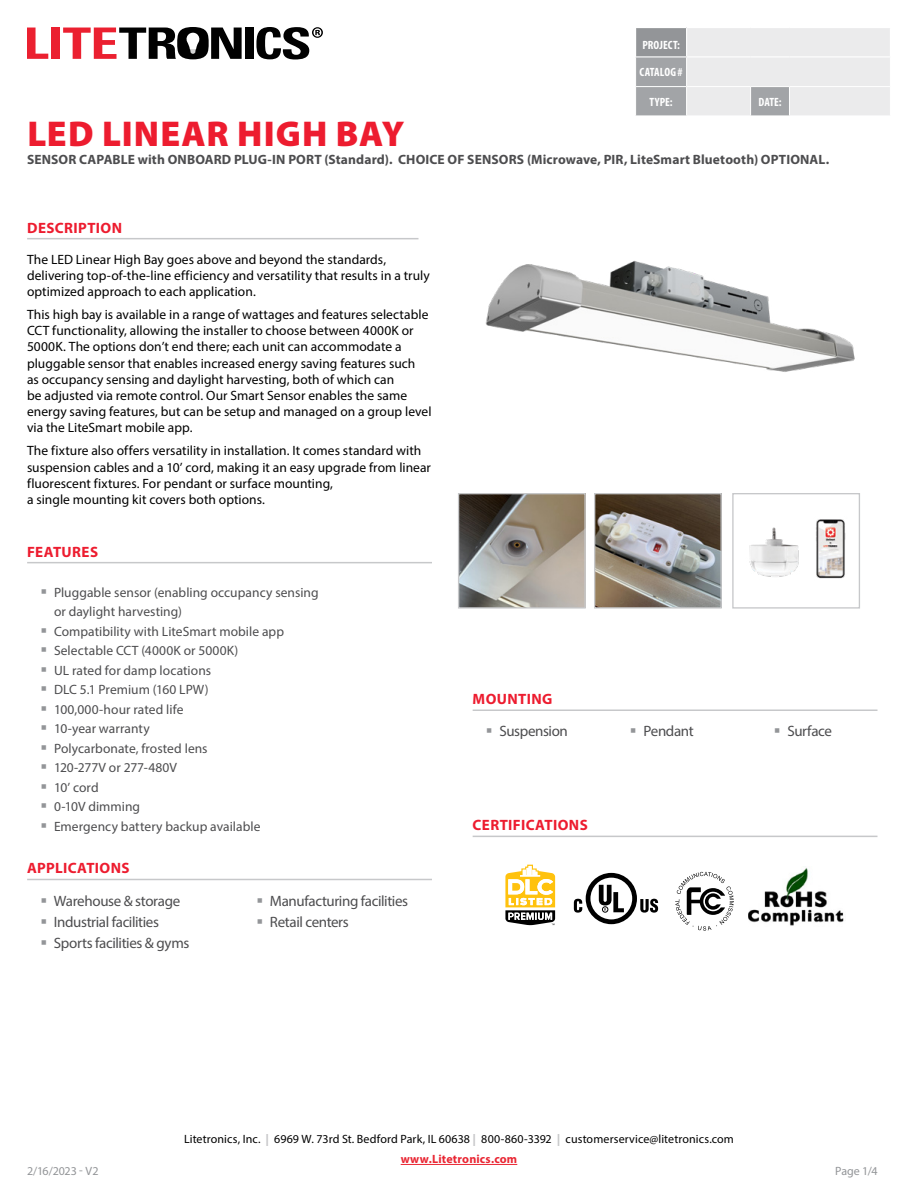
<style>
.page{position:relative;width:918px;height:1188px;background:#fff}
.page>*{position:absolute;margin:0;border:0;box-sizing:border-box;transform-origin:0 0}
.t1{font:900 36px "Myriad Pro";letter-spacing:.03em;color:#ed1c2f}
.t2{font:15px/21px "Myriad Pro";letter-spacing:-.025em;color:#4d4d4f}
.t3{font:700 15px "Myriad Pro";letter-spacing:.025em;color:#ed1c2f}
.t4{font:13.5px/16.2px "Myriad Pro";letter-spacing:.005em;color:#000}
.t5{font:13.5px/19.5px "Myriad Pro";letter-spacing:.005em;color:#4d4d4f}
.t6{font:700 13.5px "Myriad Pro";letter-spacing:.01em;color:#4d4d4f}
.t7{font:12px/20.2px "Myriad Pro";letter-spacing:.01em;color:#000;text-align:center}
.t8{font:700 condensed 12px "Myriad Pro";letter-spacing:.005em;color:#fff}
.t9{font:12px "Myriad Pro";letter-spacing:-.01em;color:#939598}
.s1{font-weight:900;color:#c7c8ca}
.s2{font-weight:700;color:#e92633}
</style>
<div class="page">
<hr style="left:401px;top:1164px;width:116px;height:1px;background:#e92633">
<img style="left:485px;top:260px;width:370px;height:112px">
<hr style="left:27px;top:238px;width:391px;height:1px;background:#c7c8ca">
<hr style="left:27px;top:562px;width:405px;height:1px;background:#c7c8ca">
<svg style="left:27px;top:28px;width:21px;height:31px"></svg>
<div style="left:51px;top:28px;width:9px;height:31px;background:#eb2030"></div>
<svg style="left:63px;top:27px;width:179px;height:32px"></svg>
<div style="left:245px;top:28px;width:9px;height:31px;background:#010101"></div>
<svg style="left:256px;top:27px;width:67px;height:32px"></svg>
<div style="left:732px;top:493px;width:128px;height:116px;border:1px solid #c7c8ca"></div>
<img style="left:749px;top:527px;width:50px;height:50px">
<img style="left:816px;top:519px;width:30px;height:60px">
<img style="left:460px;top:495px;width:124px;height:112px">
<div style="left:458px;top:493px;width:128px;height:116px;border:1px solid #c7c8ca"></div>
<img style="left:596px;top:495px;width:124px;height:112px">
<div style="left:594px;top:493px;width:128px;height:116px;border:1px solid #c7c8ca"></div>
<hr style="left:27px;top:879px;width:405px;height:1px;background:#c7c8ca">
<hr style="left:473px;top:710px;width:404px;height:1px;background:#c7c8ca">
<hr style="left:473px;top:836px;width:404px;height:1px;background:#c7c8ca">
<svg style="left:574px;top:873px;width:84px;height:51px"></svg>
<svg style="left:675px;top:872px;width:59px;height:59px"></svg>
<img style="left:748px;top:867px;width:96px;height:59px">
<svg style="left:505px;top:865px;width:50px;height:60px"></svg>
<svg style="left:635px;top:28px;width:255px;height:88px;background:#d9d9da"></svg>
<hr style="left:687px;top:86px;width:64px;height:1px;background:#fff">
<hr style="left:751px;top:86px;width:38px;height:1px;background:#fff">
<hr style="left:789px;top:86px;width:102px;height:1px;background:#fff">
<p class="t8" style="left:642px;top:38px;width:39px">PROJECT:</p>
<p class="t8" style="left:640px;top:65px;width:45px">CATALOG #</p>
<p class="t8" style="left:650px;top:94px;width:25px">TYPE:</p>
<p class="t8" style="left:758px;top:94px;width:25px">DATE:</p>
<h1 class="t1" style="left:27px;top:110px;width:379px">LED LINEAR HIGH BAY</h1>
<p class="t6" style="left:27px;top:150px;width:804px">SENSOR CAPABLE with ONBOARD PLUG-IN PORT (Standard). CHOICE OF SENSORS (Microwave, PIR, LiteSmart Bluetooth) OPTIONAL.</p>
<p class="t3" style="left:27px;top:218px;width:96px">DESCRIPTION</p>
<p class="t4" style="left:27px;top:251px;width:404px">The LED Linear High Bay goes above and beyond the standards, delivering top-of-the-line efficiency and versatility that results in a truly optimized approach to each application.</p>
<p class="t4" style="left:27px;top:306px;width:406px">This high bay is available in a range of wattages and features selectable CCT functionality, allowing the installer to choose between 4000K or 5000K. The options don’t end there; each unit can accommodate a pluggable sensor that enables increased energy saving features such<br>as occupancy sensing and daylight harvesting, both of which can<br>be adjusted via remote control. Our Smart Sensor enables the same energy saving features, but can be setup and managed on a group level via the LiteSmart mobile app.</p>
<p class="t4" style="left:27px;top:442px;width:406px">The fixture also offers versatility in installation. It comes standard with suspension cables and a 10’ cord, making it an easy upgrade from linear fluorescent fixtures. For pendant or surface mounting,<br>a single mounting kit covers both options.</p>
<p class="t3" style="left:27px;top:542px;width:72px">FEATURES</p>
<p class="t5" style="left:54px;top:582px;width:266px">Pluggable sensor (enabling occupancy sensing or daylight harvesting)<br>Compatibility with LiteSmart mobile app<br>Selectable CCT (4000K or 5000K)<br>UL rated for damp locations<br>DLC 5.1 Premium (160 LPW)<br>100,000-hour rated life<br>10-year warranty<br>Polycarbonate, frosted lens<br>120-277V or 277-480V<br>10’ cord<br>0-10V dimming<br>Emergency battery backup available</p>
<p class="t3" style="left:27px;top:859px;width:104px">APPLICATIONS</p>
<p class="t2" style="left:54px;top:890px;width:137px">Warehouse &amp; storage<br>Industrial facilities<br>Sports facilities &amp; gyms</p>
<p class="t2" style="left:270px;top:890px;width:140px">Manufacturing facilities<br>Retail centers</p>
<p class="t3" style="left:473px;top:689px;width:81px">MOUNTING</p>
<p class="t2" style="left:499px;top:721px;width:70px">Suspension</p>
<p class="t2" style="left:643px;top:721px;width:52px">Pendant</p>
<p class="t2" style="left:787px;top:721px;width:46px">Surface</p>
<p class="t3" style="left:473px;top:816px;width:117px">CERTIFICATIONS</p>
<p class="t7" style="left:184px;top:1129px;width:551px">Litetronics, Inc. <span class="s1">|</span> 6969 W. 73rd St. Bedford Park, IL 60638 <span class="s1">|</span> 800-860-3392 <span class="s1">|</span> customerservice@litetronics.com <span class="s2">www.Litetronics.com</span></p>
<p class="t9" style="left:27px;top:1163px;width:73px">2/16/2023 - V2</p>
<p class="t9" style="left:835px;top:1163px;width:44px">Page 1/4</p>
</div>
